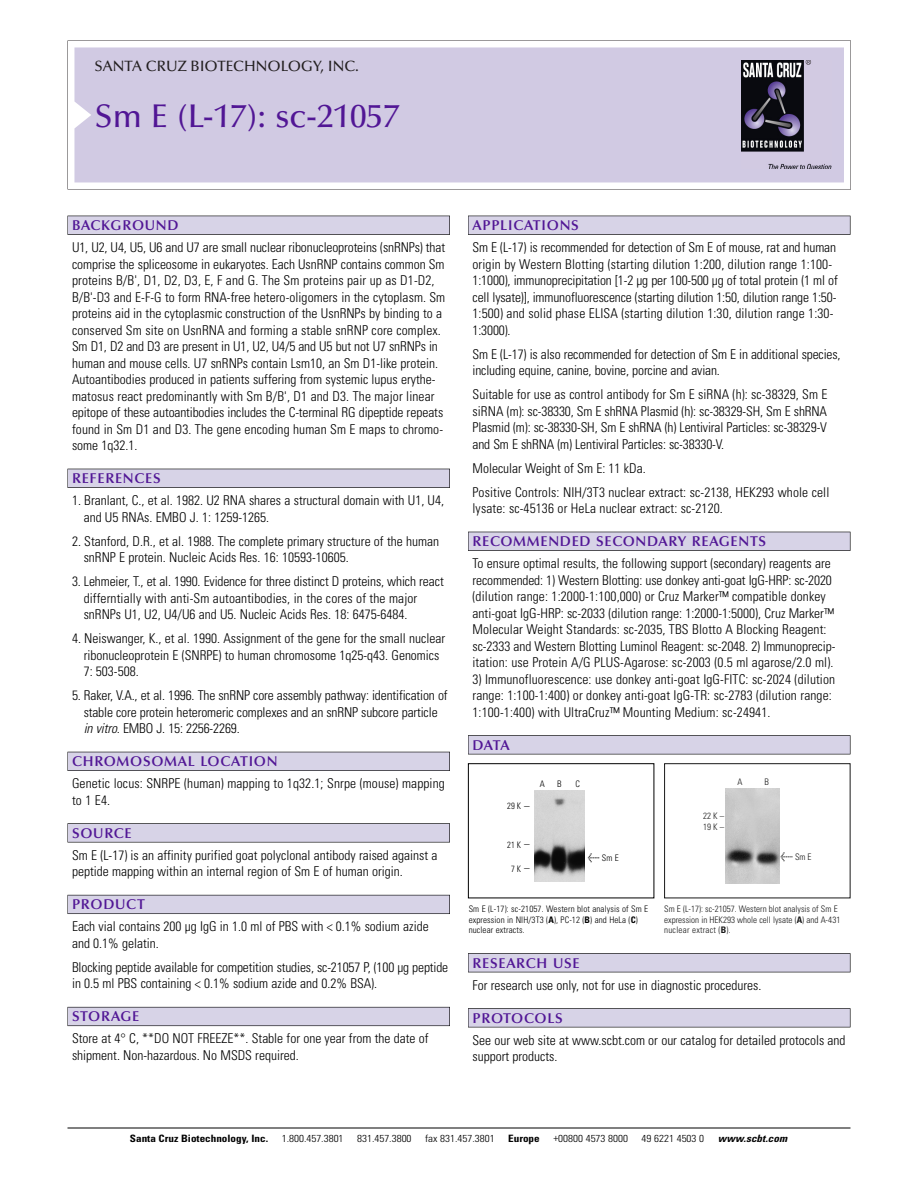
<style>
.page{position:relative;width:918px;height:1188px;background:#fff}
.page>*{position:absolute;margin:0;border:0;box-sizing:border-box;transform-origin:0 0}
.t1{font:500 33px "Optima";color:#511695}
.t2{font:500 15px "Optima";color:#231f20}
.t3{font:600 14.25px "Optima";letter-spacing:.05em;color:#511695}
.t4{font:300 condensed 13.5px/16.5px "Univers";color:#000}
.t5{font:300 condensed 10.2px "Univers";color:#000;scale:1.1 1}
.t6{font:700 condensed 10.2px "Univers";color:#000;scale:1.1 1}
.t7{font:italic 700 condensed 10.2px "Univers";letter-spacing:.005em;color:#000;scale:1.1 1}
.t8{font:9px/10.5px "Univers Condensed Light+ANAAZH";color:#191919}
.t9{font:300 condensed 9px/10.5px "Univers";letter-spacing:.015em;color:#000}
.t10{font:300 condensed 9px "Univers";letter-spacing:.015em;color:#000;scale:.95 1}
.s1{font-style:italic}
.s2{font-family:"Meta Plus";font-weight:400;font-stretch:normal;font-size:10.5px}
.s3{font-family:"Meta Plus Book Roman+VYEBMX";font-size:10.5px}
.s4{font-weight:700}
.s5{font-family:"Univers Condensed Bold+YRUQKX"}
</style>
<div class="page">
<svg style="left:68px;top:40px;width:783px;height:149px"></svg>
<div style="left:74px;top:47px;width:770px;height:135px;background:#d1cae3"></div>
<img style="left:741px;top:60px;width:90px;height:108px">
<div style="left:68px;top:216px;width:382px;height:19px;background:#525155"></div>
<div style="left:68px;top:216px;width:381px;height:18px;background:#d7d3e7"></div>
<div style="left:68px;top:469px;width:382px;height:19px;background:#515055"></div>
<div style="left:68px;top:469px;width:381px;height:18px;background:#d7d3e7"></div>
<div style="left:68px;top:752px;width:382px;height:19px;background:#525158"></div>
<div style="left:68px;top:752px;width:381px;height:18px;background:#d7d3e7"></div>
<div style="left:68px;top:823px;width:382px;height:19px;background:#575759"></div>
<div style="left:68px;top:824px;width:381px;height:18px;background:#d7d3e7"></div>
<div style="left:68px;top:895px;width:382px;height:19px;background:#5b5a62"></div>
<div style="left:68px;top:895px;width:381px;height:18px;background:#d7d3e7"></div>
<div style="left:68px;top:1007px;width:382px;height:19px;background:#66646e"></div>
<div style="left:68px;top:1007px;width:381px;height:18px;background:#d7d3e7"></div>
<div style="left:468px;top:216px;width:382px;height:19px;background:#525155"></div>
<div style="left:468px;top:216px;width:382px;height:18px;background:#d7d3e7"></div>
<div style="left:468px;top:532px;width:382px;height:19px;background:#515055"></div>
<div style="left:468px;top:532px;width:382px;height:18px;background:#d7d3e7"></div>
<div style="left:468px;top:735px;width:382px;height:19px;background:#545357"></div>
<div style="left:468px;top:736px;width:382px;height:18px;background:#d7d3e7"></div>
<div style="left:468px;top:953px;width:382px;height:19px;background:#525155"></div>
<div style="left:468px;top:954px;width:382px;height:18px;background:#d7d3e7"></div>
<div style="left:468px;top:1008px;width:382px;height:19px;background:#545357"></div>
<div style="left:468px;top:1009px;width:382px;height:18px;background:#d7d3e7"></div>
<hr style="left:68px;top:1128px;width:782px;height:1px;background:#000">
<div style="left:468px;top:763px;width:186px;height:135px;border:1px solid #000"></div>
<img style="left:534px;top:791px;width:51px;height:91px">
<div style="left:664px;top:763px;width:186px;height:135px;border:1px solid #191919"></div>
<img style="left:725px;top:788px;width:54px;height:96px">
<p class="t2" style="left:94px;top:61px;width:266px">SANTA CRUZ BIOTECHNOLOGY, INC.</p>
<h1 class="t1" style="left:94px;top:103px;width:307px">Sm E (L-17): sc-21057</h1>
<p class="t3" style="left:72px;top:219px;width:108px">BACKGROUND</p>
<p class="t4" style="left:72px;top:240px;width:375px">U1, U2, U4, U5, U6 and U7 are small nuclear ribonucleoproteins (snRNPs) that comprise the spliceosome in eukaryotes. Each UsnRNP contains common Sm proteins B/B', D1, D2, D3, E, F and G. The Sm proteins pair up as D1-D2, B/B'-D3 and E-F-G to form RNA-free hetero-oligomers in the cytoplasm. Sm proteins aid in the cytoplasmic construction of the UsnRNPs by binding to a conserved Sm site on UsnRNA and forming a stable snRNP core complex.<br>Sm D1, D2 and D3 are present in U1, U2, U4/5 and U5 but not U7 snRNPs in human and mouse cells. U7 snRNPs contain Lsm10, an Sm D1-like protein.<br>Autoantibodies produced in patients suffering from systemic lupus erythe&shy;matosus react predominantly with Sm B/B', D1 and D3. The major linear epitope of these autoantibodies includes the C-terminal RG dipeptide repeats found in Sm D1 and D3. The gene encoding human Sm E maps to chromo&shy;some 1q32.1.</p>
<p class="t3" style="left:72px;top:473px;width:90px">REFERENCES</p>
<p class="t4" style="left:84px;top:493px;width:362px;text-indent:-12px">1. Branlant, C., et al. 1982. U2 RNA shares a structural domain with U1, U4, and U5 RNAs. EMBO J. 1: 1259-1265.</p>
<p class="t4" style="left:84px;top:534px;width:357px;text-indent:-12px">2. Stanford, D.R., et al. 1988. The complete primary structure of the human snRNP E protein. Nucleic Acids Res. 16: 10593-10605.</p>
<p class="t4" style="left:84px;top:574px;width:362px;text-indent:-12px">3. Lehmeier, T., et al. 1990. Evidence for three distinct D proteins, which react differntially with anti-Sm autoantibodies, in the cores of the major snRNPs U1, U2, U4/U6 and U5. Nucleic Acids Res. 18: 6475-6484.</p>
<p class="t4" style="left:84px;top:631px;width:363px;text-indent:-12px">4. Neiswanger, K., et al. 1990. Assignment of the gene for the small nuclear ribonucleoprotein E (SNRPE) to human chromosome 1q25-q43. Genomics<br>7: 503-508.</p>
<p class="t4" style="left:84px;top:688px;width:365px;text-indent:-12px">5. Raker, V.A., et al. 1996. The snRNP core assembly pathway: identification of stable core protein heteromeric complexes and an snRNP subcore particle <span class="s1">in vitro.</span> EMBO J. 15: 2256-2269.</p>
<p class="t3" style="left:72px;top:756px;width:207px">CHROMOSOMAL LOCATION</p>
<p class="t4" style="left:72px;top:776px;width:374px">Genetic locus: SNRPE (human) mapping to 1q32.1; Snrpe (mouse) mapping to 1 E4.</p>
<p class="t3" style="left:72px;top:827px;width:61px">SOURCE</p>
<p class="t4" style="left:72px;top:848px;width:367px">Sm E (L-17) is an affinity purified goat polyclonal antibody raised against a peptide mapping within an internal region of Sm E of human origin.</p>
<p class="t3" style="left:72px;top:899px;width:74px">PRODUCT</p>
<p class="t4" style="left:72px;top:919px;width:358px">Each vial contains 200 µg IgG in 1.0 ml of PBS with &lt; 0.1% sodium azide and 0.1% gelatin.</p>
<p class="t4" style="left:72px;top:960px;width:378px">Blocking peptide available for competition studies, sc-21057 P, (100 µg peptide in 0.5 ml PBS containing &lt; 0.1% sodium azide and 0.2% BSA).</p>
<p class="t3" style="left:72px;top:1011px;width:69px">STORAGE</p>
<p class="t4" style="left:72px;top:1031px;width:358px">Store at 4° C, **DO NOT FREEZE**. Stable for one year from the date of shipment. Non-hazardous. No MSDS required.</p>
<p class="t3" style="left:473px;top:219px;width:108px">APPLICATIONS</p>
<p class="t4" style="left:473px;top:240px;width:367px">Sm E (L-17) is recommended for detection of Sm E of mouse, rat and human origin by Western Blotting (starting dilution 1:200, dilution range 1:100- 1:1000), immunoprecipitation [1-2 µg per 100-500 µg of total protein (1 ml of cell lysate)], immunofluorescence (starting dilution 1:50, dilution range 1:50- 1:500) and solid phase ELISA (starting dilution 1:30, dilution range 1:30- 1:3000).</p>
<p class="t4" style="left:473px;top:347px;width:370px">Sm E (L-17) is also recommended for detection of Sm E in additional species, including equine, canine, bovine, porcine and avian.</p>
<p class="t4" style="left:473px;top:387px;width:357px;text-align:justify">Suitable for use as control antibody for Sm E siRNA (h): sc-38329, Sm E siRNA (m): sc-38330, Sm E shRNA Plasmid (h): sc-38329-SH, Sm E shRNA Plasmid (m): sc-38330-SH, Sm E shRNA (h) Lentiviral Particles: sc-38329-V and Sm E shRNA (m) Lentiviral Particles: sc-38330-V.</p>
<p class="t4" style="left:473px;top:457px;width:358px;line-height:24px">Molecular Weight of Sm E: 11 kDa.<br>Positive Controls: NIH/3T3 nuclear extract: sc-2138, HEK293 whole cell</p>
<p class="t4" style="left:473px;top:501px;width:252px">lysate: sc-45136 or HeLa nuclear extract: sc-2120.</p>
<p class="t3" style="left:473px;top:536px;width:295px">RECOMMENDED SECONDARY REAGENTS</p>
<p class="t4" style="left:473px;top:556px;width:364px">To ensure optimal results, the following support (secondary) reagents are recommended: 1) Western Blotting: use donkey anti-goat IgG-HRP: sc-2020 (dilution range: 1:2000-1:100,000) or Cruz Marker™ compatible donkey anti-goat IgG-HRP: sc-2033 (dilution range: 1:2000-1:5000), Cruz Marker™ Molecular Weight Standards: sc-2035, TBS Blotto A Blocking Reagent: sc-2333 and Western Blotting Luminol Reagent: sc-2048. 2) Immunoprecip&shy;itation: use Protein A/G PLUS-Agarose: sc-2003 (0.5 ml agarose/2.0 ml).</p>
<p class="t4" style="left:473px;top:672px;width:364px">3) Immunofluorescence: use donkey anti-goat IgG-FITC: sc-2024 (dilution range: 1:100-1:400) or donkey anti-goat IgG-TR: sc-2783 (dilution range:<br>1:100-1:400) with UltraCruz™ Mounting Medium: sc-24941.</p>
<p class="t3" style="left:473px;top:739px;width:39px">DATA</p>
<p class="t9" style="left:540px;top:779px;width:7px">A</p>
<p class="t9" style="left:557px;top:779px;width:6px">B</p>
<p class="t9" style="left:576px;top:779px;width:6px">C</p>
<p class="t8" style="left:737px;top:778px;width:7px">A</p>
<p class="t8" style="left:765px;top:778px;width:6px">B</p>
<p class="t10" style="left:507px;top:803px;width:26px">29K-</p>
<p class="t10" style="left:507px;top:841px;width:26px">21K-</p>
<p class="t10" style="left:511px;top:865px;width:22px">7K-</p>
<p class="t9" style="left:588px;top:853px;width:33px"><span class="s2">&lt;</span>SmE</p>
<p class="t8" style="left:703px;top:811px;width:22px;line-height:11.1px">22K–<br>19K–</p>
<p class="t8" style="left:780px;top:853px;width:33px"><span class="s3">&lt;</span>SmE</p>
<p class="t9" style="left:469px;top:905px;width:181px">Sm E (L-17): sc-21057. Western blot analysis of Sm E expression in NIH/3T3 (<span class="s4">A</span>), PC-12 (<span class="s4">B</span>) and HeLa (<span class="s4">C</span>) nuclear extracts.</p>
<p class="t8" style="left:664px;top:904px;width:178px">Sm E (L-17): sc-21057. Western blot analysis of Sm E expression in HEK293 whole cell lysate (<span class="s5">A</span>) and A-431 nuclear extract (<span class="s5">B</span>).</p>
<p class="t3" style="left:473px;top:957px;width:109px">RESEARCH USE</p>
<p class="t4" style="left:473px;top:978px;width:290px">For research use only, not for use in diagnostic procedures.</p>
<p class="t3" style="left:473px;top:1012px;width:92px">PROTOCOLS</p>
<p class="t4" style="left:473px;top:1033px;width:375px">See our web site at www.scbt.com or our catalog for detailed protocols and support products.</p>
<p class="t6" style="left:130px;top:1135px;width:127px">Santa Cruz Biotechnology, Inc.</p>
<p class="t5" style="left:282px;top:1135px;width:58px">1.800.457.3801</p>
<p class="t5" style="left:357px;top:1135px;width:51px">831.457.3800</p>
<p class="t5" style="left:425px;top:1135px;width:65px">fax 831.457.3801</p>
<p class="t6" style="left:508px;top:1135px;width:30px">Europe</p>
<p class="t5" style="left:553px;top:1135px;width:69px">+00800 4573 8000</p>
<p class="t5" style="left:642px;top:1135px;width:58px">49 6221 4503 0</p>
<p class="t7" style="left:718px;top:1135px;width:64px">www.scbt.com</p>
</div>
